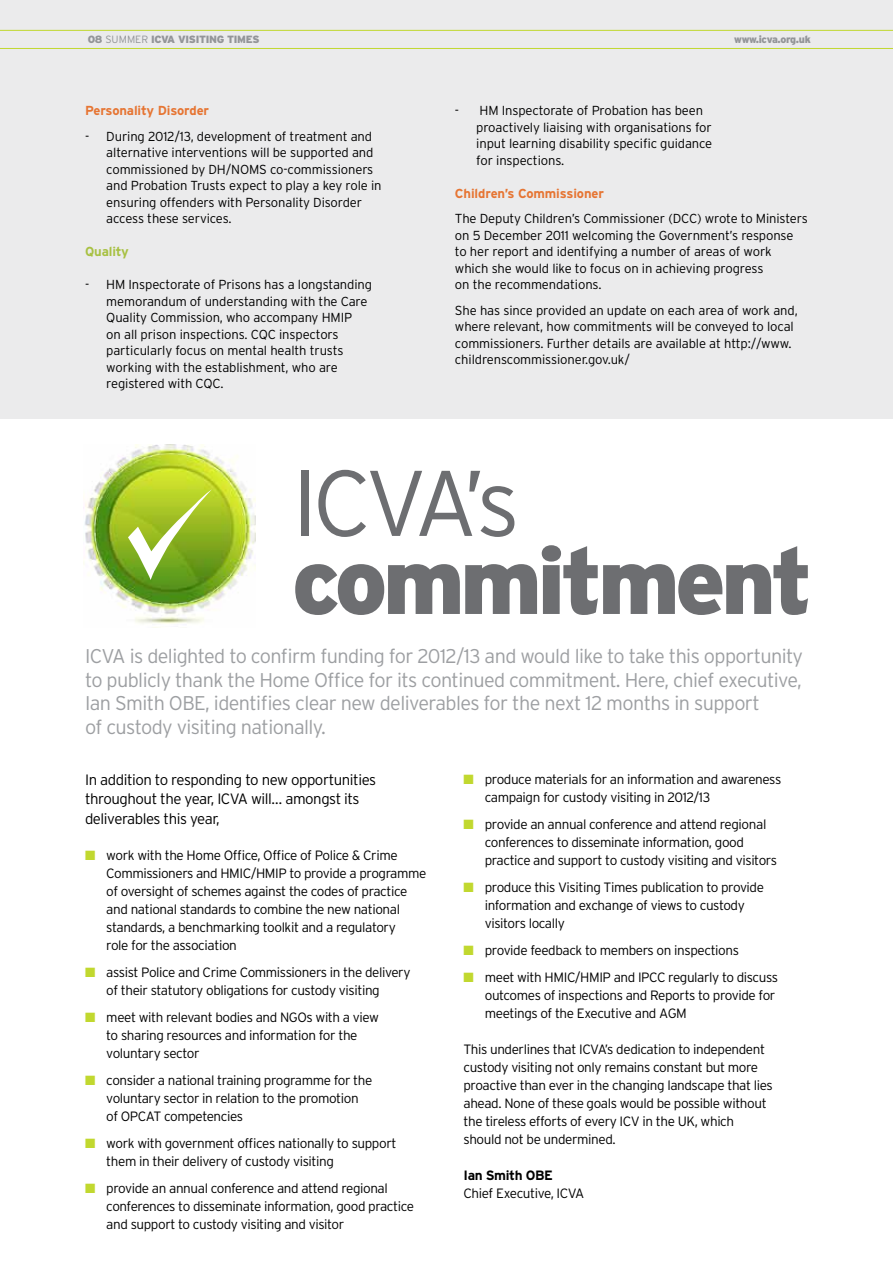
<style>
.page{position:relative;width:893px;height:1263px;background:#fff}
.page>*{position:absolute;margin:0;border:0;box-sizing:border-box;transform-origin:0 0}
.t1{font:900 93px "Interstate";letter-spacing:-.05em;color:#6d6e71}
.t2{font:300 93px "Interstate";color:#6d6e71}
.t3{font:300 19.8px/23.5px "Interstate";letter-spacing:-.03em;color:#9d9fa2}
.t4{font:300 15px/19.5px "Interstate";letter-spacing:-.03em;color:#000}
.t5{font:300 13.5px/18px "Interstate";letter-spacing:-.03em;color:#000}
.t6{font:700 13.5px "Interstate";letter-spacing:-.03em;color:#000}
.t7{font:300 13.05px/16.5px "Interstate";letter-spacing:-.01em;color:#000}
.t8{font:700 13.05px "Interstate";letter-spacing:-.01em;color:#e67533}
.t9{font:700 13.05px "Interstate";letter-spacing:-.01em;color:#a8c143}
.t10{font:900 10.5px "Interstate";letter-spacing:-.03em;color:#939598}
.s1{font-weight:300}
.s2{color:#c1d82f}
</style>
<div class="page">
<div style="left:0;top:0;width:893px;height:419px;background:#ebebec"></div>
<hr style="left:0;top:48px;width:893px;height:1px;background:#c1d82f">
<hr style="left:0;top:30px;width:893px;height:1px;background:#c1d82f">
<img style="left:84px;top:444px;width:172px;height:184px">
<svg style="left:128px;top:489px;width:84px;height:91px;background:#a0c142"></svg>
<p class="t10" style="left:88px;top:34px;width:173px">08 <span class="s1">SUMMER</span> ICVA VISITING TIMES</p>
<p class="t10" style="left:734px;top:34px;width:78px">www.icva.org.uk</p>
<p class="t8" style="left:85px;top:104px;width:126px">Personality Disorder</p>
<p class="t7" style="left:106px;top:128px;width:277px;text-indent:-21px">- During 2012/13, development of treatment and alternative interventions will be supported and commissioned by DH/NOMS co-commissioners and Probation Trusts expect to play a key role in ensuring offenders with Personality Disorder access these services.</p>
<p class="t9" style="left:85px;top:245px;width:45px">Quality</p>
<p class="t7" style="left:106px;top:276px;width:267px;text-indent:-21px">- HM Inspectorate of Prisons has a longstanding memorandum of understanding with the Care Quality Commission, who accompany HMIP<br>on all prison inspections. CQC inspectors particularly focus on mental health trusts working with the establishment, who are registered with CQC.</p>
<p class="t7" style="left:476px;top:102px;width:238px;text-indent:-21px">- HM Inspectorate of Probation has been proactively liaising with organisations for input learning disability specific guidance for inspections.</p>
<p class="t8" style="left:455px;top:186px;width:151px">Children’s Commissioner</p>
<p class="t7" style="left:455px;top:210px;width:354px">The Deputy Children’s Commissioner (DCC) wrote to Ministers on 5 December 2011 welcoming the Government’s response to her report and identifying a number of areas of work which she would like to focus on in achieving progress<br>on the recommendations.</p>
<p class="t7" style="left:455px;top:302px;width:344px">She has since provided an update on each area of work and, where relevant, how commitments will be conveyed to local commissioners. Further details are available at http://www. childrenscommissioner.gov.uk/</p>
<h1 class="t2" style="left:292px;top:451px;width:229px">ICVA’s</h1>
<h1 class="t1" style="left:292px;top:528px;width:522px">commitment</h1>
<p class="t3" style="left:85px;top:644px;width:720px">ICVA is delighted to confirm funding for 2012/13 and would like to take this opportunity to publicly thank the Home Office for its continued commitment. Here, chief executive, Ian Smith OBE, identifies clear new deliverables for the next 12 months in support<br>of custody visiting nationally.</p>
<p class="t4" style="left:85px;top:770px;width:293px">In addition to responding to new opportunities throughout the year, ICVA will… amongst its deliverables this year,</p>
<p class="t5" style="left:106px;top:846px;width:322px;text-indent:-21px"><span class="s2">■</span> work with the Home Office, Office of Police &amp; Crime Commissioners and HMIC/HMIP to provide a programme of oversight of schemes against the codes of practice and national standards to combine the new national standards, a benchmarking toolkit and a regulatory<br>role for the association</p>
<p class="t5" style="left:106px;top:963px;width:306px;text-indent:-21px"><span class="s2">■</span> assist Police and Crime Commissioners in the delivery of their statutory obligations for custody visiting</p>
<p class="t5" style="left:106px;top:1008px;width:274px;text-indent:-21px"><span class="s2">■</span> meet with relevant bodies and NGOs with a view to sharing resources and information for the voluntary sector</p>
<p class="t5" style="left:106px;top:1071px;width:268px;text-indent:-21px"><span class="s2">■</span> consider a national training programme for the voluntary sector in relation to the promotion of OPCAT competencies</p>
<p class="t5" style="left:106px;top:1134px;width:292px;text-indent:-21px"><span class="s2">■</span> work with government offices nationally to support them in their delivery of custody visiting</p>
<p class="t5" style="left:106px;top:1179px;width:309px;text-indent:-21px"><span class="s2">■</span> provide an annual conference and attend regional conferences to disseminate information, good practice and support to custody visiting and visitor</p>
<p class="t5" style="left:485px;top:770px;width:298px;text-indent:-21px"><span class="s2">■</span> produce materials for an information and awareness campaign for custody visiting in 2012/13</p>
<p class="t5" style="left:485px;top:815px;width:294px;text-indent:-21px"><span class="s2">■</span> provide an annual conference and attend regional conferences to disseminate information, good practice and support to custody visiting and visitors</p>
<p class="t5" style="left:485px;top:878px;width:281px;text-indent:-21px"><span class="s2">■</span> produce this Visiting Times publication to provide information and exchange of views to custody visitors locally</p>
<p class="t5" style="left:463px;top:941px;width:277px"><span class="s2">■</span> provide feedback to members on inspections</p>
<p class="t5" style="left:485px;top:968px;width:295px;text-indent:-21px"><span class="s2">■</span> meet with HMIC/HMIP and IPCC regularly to discuss outcomes of inspections and Reports to provide for meetings of the Executive and AGM</p>
<p class="t5" style="left:463px;top:1040px;width:311px">This underlines that ICVA’s dedication to independent custody visiting not only remains constant but more proactive than ever in the changing landscape that lies ahead. None of these goals would be possible without the tireless efforts of every ICV in the UK, which should not be undermined.</p>
<p class="t6" style="left:463px;top:1167px;width:91px">Ian Smith OBE</p>
<p class="t5" style="left:463px;top:1184px;width:122px">Chief Executive, ICVA</p>
</div>
